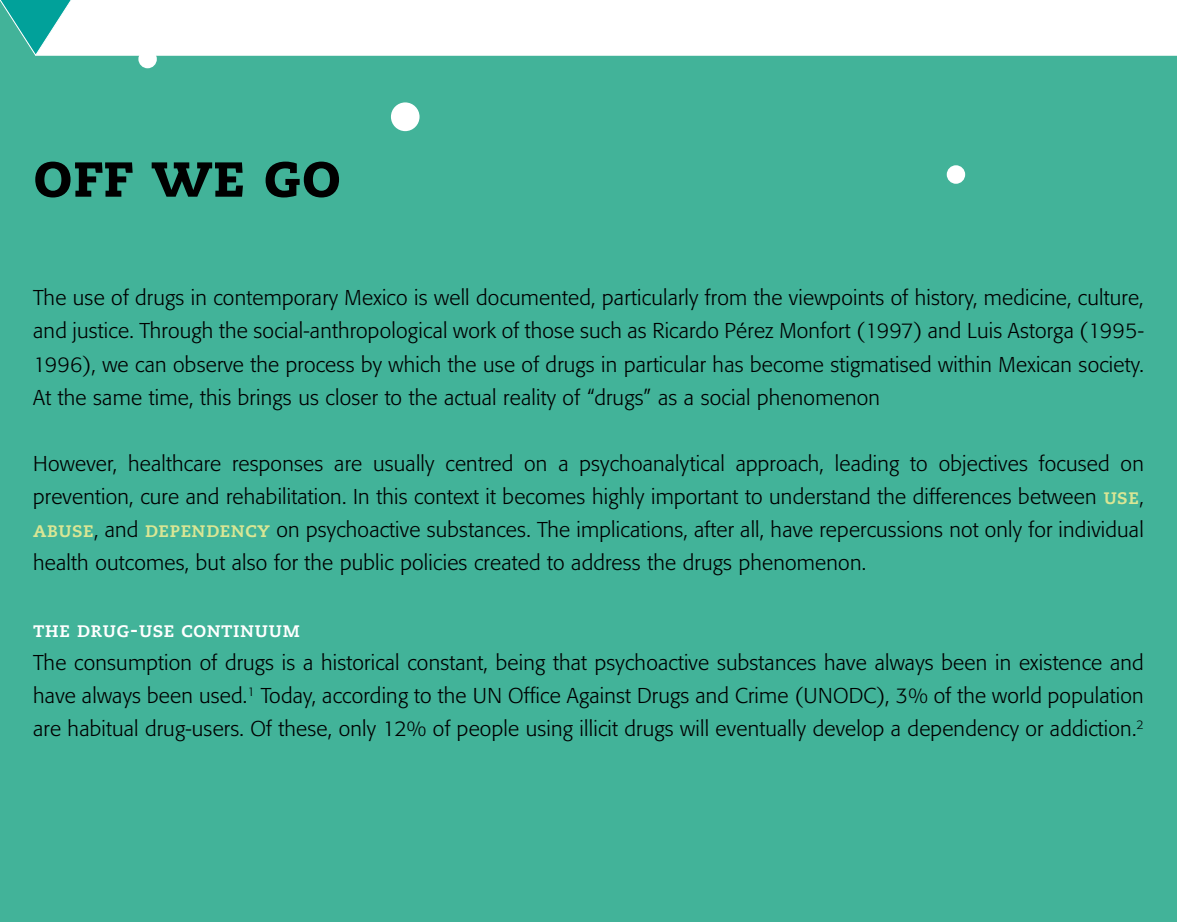
<style>
.page{position:relative;width:1177px;height:922px;background:#fff}
.page>*{position:absolute;margin:0;border:0;box-sizing:border-box;transform-origin:0 0}
.t1{font:62.5px "Caecilia Heavy SC";color:#000}
.t2{font:300 21.25px/33.2px "Formata";letter-spacing:.01em;color:#000;text-align:justify}
.t3{font:21.25px "Caecilia Bold SC";letter-spacing:.01em;color:#fff}
.s1{font-family:"Caecilia Bold SC";font-weight:400;color:#dae694}
</style>
<div class="page">
<div style="left:0;top:55px;width:1176px;height:866px;background:#42b399"></div>
<svg style="left:0;top:0;width:73px;height:56px"></svg>
<div style="left:138px;top:50px;width:19px;height:18px;background:#fff;border-radius:50%"></div>
<div style="left:946px;top:165px;width:19px;height:19px;background:#fff;border-radius:50%"></div>
<div style="left:391px;top:102px;width:28px;height:29px;background:#fff;border-radius:50%"></div>
<h1 class="t1" style="left:33px;top:136px;width:309px">off we go</h1>
<p class="t2" style="left:33px;top:281px;width:1112px">The use of drugs in contemporary Mexico is well documented, particularly from the viewpoints of history, medicine, culture, and justice. Through the social-anthropological work of those such as Ricardo Pérez Monfort (1997) and Luis Astorga (1995- 1996), we can observe the process by which the use of drugs in particular has become stigmatised within Mexican society.<br>At the same time, this brings us closer to the actual reality of “drugs” as a social phenomenon</p>
<p class="t2" style="left:33px;top:447px;width:1112px">However, healthcare responses are usually centred on a psychoanalytical approach, leading to objectives focused on prevention, cure and rehabilitation. In this context it becomes highly important to understand the differences between <span class="s1">use</span>, <span class="s1">abuse</span>, and <span class="s1">dependency</span> on psychoactive substances. The implications, after all, have repercussions not only for individual health outcomes, but also for the public policies created to address the drugs phenomenon.</p>
<p class="t3" style="left:33px;top:616px;width:268px">the drug-use continuum</p>
<p class="t2" style="left:33px;top:646px;width:1111px">The consumption of drugs is a historical constant, being that psychoactive substances have always been in existence and have always been used.<sup>1</sup> Today, according to the UN Office Against Drugs and Crime (UNODC), 3% of the world population are habitual drug-users. Of these, only 12% of people using illicit drugs will eventually develop a dependency or addiction.<sup>2</sup></p>
</div>
